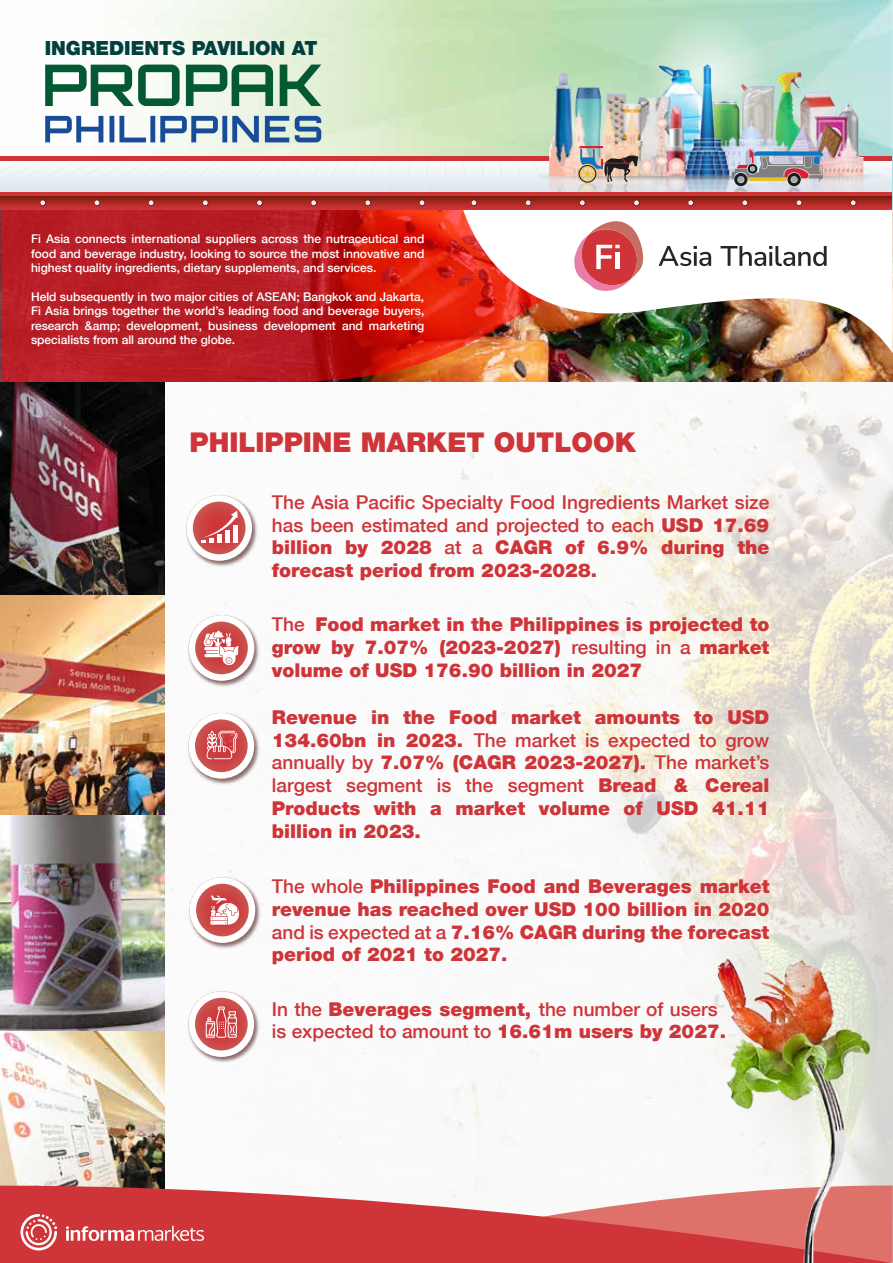
<style>
.page{position:relative;width:893px;height:1263px;background:#fff}
.page>*{position:absolute;margin:0;border:0;box-sizing:border-box;transform-origin:0 0}
.t1{font:900 27.15px "Helvetica Neue LT Com";color:#ce3438}
.t2{font:900 19.5px "Helvetica Neue LT Com";color:#023f3f}
.t3{font:900 19.05px/22.8px "Helvetica Neue LT Com";color:#ce3438;text-align:justify}
.t4{font:500 19.05px/22.8px "Helvetica Neue LT Com";color:#ce3438;text-align:justify}
.t5{font:500 12px/14.4px "Helvetica Neue LT Com";color:#fff;text-align:justify}
.s1{font-weight:900}
.s2{font-weight:500}
</style>
<div class="page">
<img style="left:45px;top:0;width:848px;height:1185px">
<img style="left:0;top:381px;width:164px;height:804px">
<svg style="left:0;top:1185px;width:893px;height:78px;fill:#ce3438"></svg>
<img style="left:1px;top:209px;width:872px;height:172px">
<img style="left:460px;top:209px;width:433px;height:144px">
<div style="left:0;top:156px;width:892px;height:6px;background:#ce3438"></div>
<svg style="left:357px;top:162px;width:115px;height:31px"></svg>
<svg style="left:0;top:162px;width:357px;height:31px"></svg>
<svg style="left:363px;top:162px;width:12px;height:31px"></svg>
<svg style="left:384px;top:162px;width:9px;height:31px"></svg>
<svg style="left:404px;top:162px;width:6px;height:31px"></svg>
<svg style="left:425px;top:162px;width:3px;height:31px"></svg>
<svg style="left:445px;top:162px;width:1px;height:31px"></svg>
<svg style="left:463px;top:162px;width:3px;height:31px"></svg>
<div style="left:0;top:193px;width:460px;height:13px;background:#ce3438"></div>
<svg style="left:0;top:196px;width:431px;height:13px"></svg>
<svg style="left:39px;top:199px;width:8px;height:8px"></svg>
<svg style="left:93px;top:199px;width:8px;height:8px"></svg>
<svg style="left:147px;top:199px;width:8px;height:8px"></svg>
<svg style="left:201px;top:199px;width:8px;height:8px"></svg>
<svg style="left:256px;top:199px;width:7px;height:8px"></svg>
<svg style="left:310px;top:199px;width:8px;height:8px"></svg>
<svg style="left:364px;top:199px;width:8px;height:8px"></svg>
<svg style="left:418px;top:199px;width:8px;height:8px"></svg>
<img style="left:472px;top:118px;width:421px;height:114px">
<img style="left:549px;top:65px;width:314px;height:68px">
<img style="left:549px;top:273px;width:226px;height:13px">
<img style="left:552px;top:97px;width:75px;height:75px;border-radius:50%">
<img style="left:764px;top:89px;width:75px;height:75px;border-radius:50%">
<img style="left:646px;top:12px;width:125px;height:121px">
<img style="left:678px;top:133px;width:200px;height:145px">
<img style="left:694px;top:146px;width:198px;height:47px">
<img style="left:525px;top:128px;width:169px;height:145px">
<svg style="left:45px;top:65px;width:135px;height:41px"></svg>
<svg style="left:186px;top:65px;width:87px;height:41px"></svg>
<svg style="left:280px;top:65px;width:41px;height:41px"></svg>
<svg style="left:45px;top:116px;width:58px;height:26px"></svg>
<div style="left:109px;top:116px;width:5px;height:26px;background:#184c98"></div>
<svg style="left:119px;top:116px;width:27px;height:26px"></svg>
<div style="left:150px;top:116px;width:5px;height:26px;background:#184c98"></div>
<svg style="left:160px;top:116px;width:58px;height:26px"></svg>
<div style="left:222px;top:116px;width:5px;height:26px;background:#184c98"></div>
<svg style="left:232px;top:116px;width:27px;height:26px"></svg>
<svg style="left:265px;top:116px;width:24px;height:26px"></svg>
<svg style="left:295px;top:116px;width:26px;height:26px"></svg>
<div style="left:431px;top:193px;width:461px;height:13px;background:#ce3438"></div>
<svg style="left:431px;top:196px;width:461px;height:13px"></svg>
<svg style="left:470px;top:199px;width:8px;height:8px"></svg>
<svg style="left:524px;top:199px;width:8px;height:8px"></svg>
<svg style="left:578px;top:199px;width:8px;height:8px"></svg>
<svg style="left:633px;top:199px;width:7px;height:8px"></svg>
<svg style="left:687px;top:199px;width:8px;height:8px"></svg>
<svg style="left:741px;top:199px;width:8px;height:8px"></svg>
<svg style="left:795px;top:199px;width:8px;height:8px"></svg>
<svg style="left:849px;top:199px;width:8px;height:8px"></svg>
<svg style="left:574px;top:218px;width:71px;height:74px"></svg>
<div style="left:615px;top:252px;width:5px;height:17px;background:#fff"></div>
<svg style="left:659px;top:246px;width:52px;height:20px"></svg>
<svg style="left:721px;top:246px;width:106px;height:20px"></svg>
<img style="left:688px;top:943px;width:197px;height:320px">
<svg style="left:20px;top:1214px;width:37px;height:36px"></svg>
<svg style="left:66px;top:1226px;width:138px;height:15px"></svg>
<img style="left:183px;top:492px;width:76px;height:76px">
<svg style="left:186px;top:495px;width:66px;height:66px"></svg>
<img style="left:187px;top:874px;width:76px;height:76px">
<svg style="left:190px;top:877px;width:65px;height:66px"></svg>
<img style="left:186px;top:988px;width:76px;height:76px">
<img style="left:186px;top:710px;width:76px;height:76px">
<svg style="left:188px;top:713px;width:66px;height:66px"></svg>
<svg style="left:188px;top:991px;width:66px;height:66px"></svg>
<img style="left:186px;top:612px;width:76px;height:76px">
<svg style="left:189px;top:615px;width:65px;height:66px"></svg>
<p class="t2" style="left:45px;top:36px;width:274px">INGREDIENTS PAVILION AT</p>
<p class="t5" style="left:31px;top:232px;width:395px">Fi Asia connects international suppliers across the nutraceutical and food and beverage industry, looking to source the most innovative and highest quality ingredients, dietary supplements, and services.</p>
<p class="t5" style="left:31px;top:289px;width:395px">Held subsequently in two major cities of ASEAN; Bangkok and Jakarta, Fi Asia brings together the world’s leading food and beverage buyers, research &amp;amp; development, business development and marketing specialists from all around the globe.</p>
<h1 class="t1" style="left:190px;top:426px;width:448px">PHILIPPINE MARKET OUTLOOK</h1>
<p class="t4" style="left:272px;top:490px;width:499px">The Asia Pacific Specialty Food Ingredients Market size has been estimated and projected to each <span class="s1">USD 17.69 billion by 2028</span> at a <span class="s1">CAGR of 6.9% during the forecast period from 2023-2028.</span></p>
<p class="t3" style="left:272px;top:613px;width:499px"><span class="s2">The</span> Food market in the Philippines is projected to grow by 7.07% (2023-2027) <span class="s2">resulting in a</span> market volume of USD 176.90 billion in 2027</p>
<p class="t3" style="left:272px;top:705px;width:499px">Revenue in the Food market amounts to USD 134.60bn in 2023. <span class="s2">The market is expected to grow annually by</span> 7.07% (CAGR 2023-2027). <span class="s2">The market’s largest segment is the segment</span> Bread &amp; Cereal Products with a market volume of USD 41.11 billion in 2023.</p>
<p class="t3" style="left:272px;top:874px;width:499px"><span class="s2">The whole</span> Philippines Food and Beverages market revenue has reached over USD 100 billion in 2020 <span class="s2">and is expected at a</span> 7.16% CAGR during the forecast period of 2021 to 2027.</p>
<p class="t4" style="left:272px;top:997px;width:456px">In the <span class="s1">Beverages segment,</span> the number of users is expected to amount to <span class="s1">16.61m users by 2027.</span></p>
</div>
